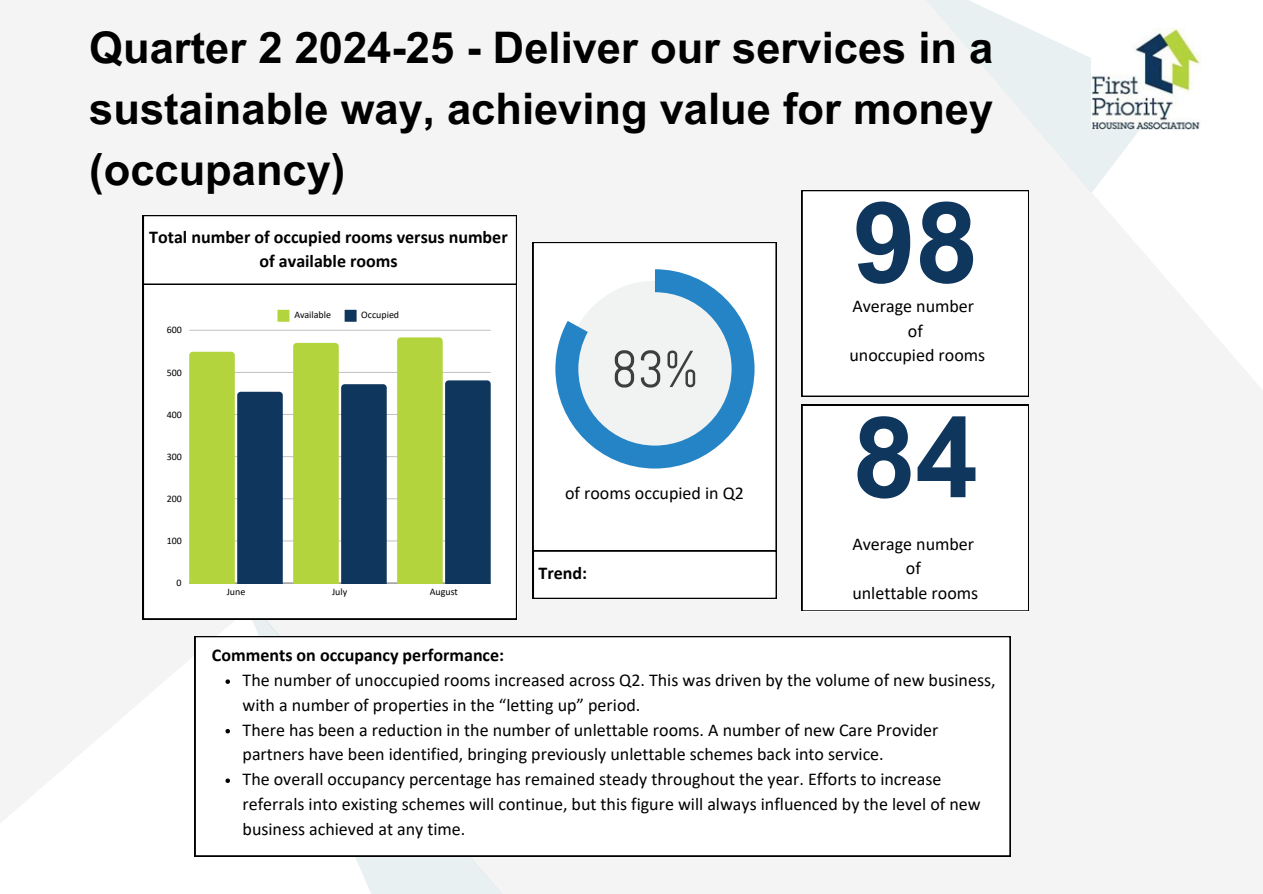
<style>
.page{position:relative;width:1263px;height:894px;background:#fff}
.page>*{position:absolute;margin:0;border:0;box-sizing:border-box;transform-origin:0 0}
.t1{font:700 112.5px "Arial MT Pro";color:#0f365d}
.t2{font:700 43.5px/60.8px "Arial MT Pro";color:#000;text-align:justify}
.t3{font:18px/24.8px "Calibri";color:#000}
.t4{font:700 18px/24.8px "Calibri";color:#000;text-align:center}
.t5{font:9.9px "Calibri";color:#000}
</style>
<div class="page">
<div style="left:0;top:0;width:1263px;height:893px;background:#f4f4f4"></div>
<svg style="left:0;top:605px;width:238px;height:288px;fill:#fff"></svg>
<svg style="left:238px;top:586px;width:420px;height:307px"></svg>
<div style="left:195px;top:636px;width:815px;height:220px;background:#fff"></div>
<svg style="left:225px;top:679px;width:5px;height:4px"></svg>
<svg style="left:225px;top:728px;width:5px;height:5px"></svg>
<svg style="left:225px;top:778px;width:5px;height:4px"></svg>
<svg style="left:897px;top:0;width:366px;height:639px"></svg>
<svg style="left:897px;top:0;width:270px;height:193px"></svg>
<img style="left:1092px;top:28px;width:118px;height:102px">
<div style="left:802px;top:405px;width:227px;height:205px;background:#fff"></div>
<div style="left:533px;top:242px;width:243px;height:308px;background:#fff"></div>
<div style="left:556px;top:470px;width:197px;height:49px;background:#fff"></div>
<svg style="left:533px;top:550px;width:244px;height:48px"></svg>
<div style="left:802px;top:190px;width:227px;height:206px;background:#fff"></div>
<div style="left:143px;top:284px;width:373px;height:335px;background:#fff"></div>
<div style="left:143px;top:215px;width:373px;height:69px;background:#fff"></div>
<svg style="left:277px;top:310px;width:12px;height:11px"></svg>
<svg style="left:345px;top:310px;width:12px;height:11px"></svg>
<hr style="left:189px;top:582px;width:302px;height:1px;background:#bebebe">
<hr style="left:189px;top:540px;width:302px;height:1px;background:#dcdcdc">
<hr style="left:189px;top:498px;width:302px;height:1px;background:#d3d3d3">
<hr style="left:189px;top:456px;width:302px;height:1px;background:#cacaca">
<hr style="left:189px;top:414px;width:302px;height:1px;background:#c1c1c1">
<hr style="left:189px;top:372px;width:302px;height:1px;background:#c6c6c6">
<hr style="left:189px;top:330px;width:302px;height:1px;background:#cfcfcf">
<svg style="left:186px;top:351px;width:97px;height:232px;background:#7e9c64"></svg>
<svg style="left:293px;top:343px;width:94px;height:240px;background:#79995f"></svg>
<svg style="left:397px;top:337px;width:94px;height:246px;background:#7a995f"></svg>
<svg style="left:555px;top:269px;width:199px;height:199px"></svg>
<p class="t2" style="left:89px;top:23px;width:906px">Quarter 2 2024-25 - Deliver our services in a sustainable way, achieving value for money (occupancy)</p>
<p class="t4" style="left:149px;top:226px;width:360px">Total number of occupied rooms versus number of available rooms</p>
<p class="t5" style="left:167px;top:326px;width:17px">600</p>
<p class="t5" style="left:167px;top:368px;width:17px">500</p>
<p class="t5" style="left:167px;top:410px;width:17px">400</p>
<p class="t5" style="left:167px;top:452px;width:17px">300</p>
<p class="t5" style="left:167px;top:494px;width:17px">200</p>
<p class="t5" style="left:167px;top:536px;width:17px">100</p>
<p class="t5" style="left:176px;top:578px;width:7px">0</p>
<p class="t5" style="left:295px;top:311px;width:38px">Available</p>
<p class="t5" style="left:361px;top:311px;width:39px">Occupied</p>
<p class="t5" style="left:227px;top:587px;width:20px">June</p>
<p class="t5" style="left:332px;top:587px;width:17px">July</p>
<p class="t5" style="left:430px;top:587px;width:30px">August</p>
<p class="t3" style="left:565px;top:482px;width:180px">of rooms occupied in Q2</p>
<p class="t4" style="left:538px;top:561px;width:50px">Trend:</p>
<p class="t1" style="left:853px;top:201px;width:127px">98</p>
<p class="t3" style="left:852px;top:295px;width:123px">Average number</p>
<p class="t3" style="left:908px;top:320px;width:16px">of</p>
<h2 class="t3" style="left:849px;top:344px;width:137px">unoccupied rooms</h2>
<h2 class="t1" style="left:853px;top:415px;width:127px">84</h2>
<p class="t3" style="left:852px;top:532px;width:123px">Average number</p>
<h2 class="t3" style="left:906px;top:557px;width:16px">of</h2>
<p class="t3" style="left:852px;top:582px;width:127px">unlettable rooms</p>
<p class="t4" style="left:212px;top:644px;width:294px">Comments on occupancy performance:</p>
<h1 class="t3" style="left:243px;top:669px;width:754px">The number of unoccupied rooms increased across Q2. This was driven by the volume of new business, with a number of properties in the “letting up” period.</h1>
<p class="t3" style="left:243px;top:718px;width:697px">There has been a reduction in the number of unlettable rooms. A number of new Care Provider partners have been identified, bringing previously unlettable schemes back into service.</p>
<p class="t3" style="left:243px;top:768px;width:740px">The overall occupancy percentage has remained steady throughout the year. Efforts to increase referrals into existing schemes will continue, but this figure will always influenced by the level of new business achieved at any time.</p>
</div>
